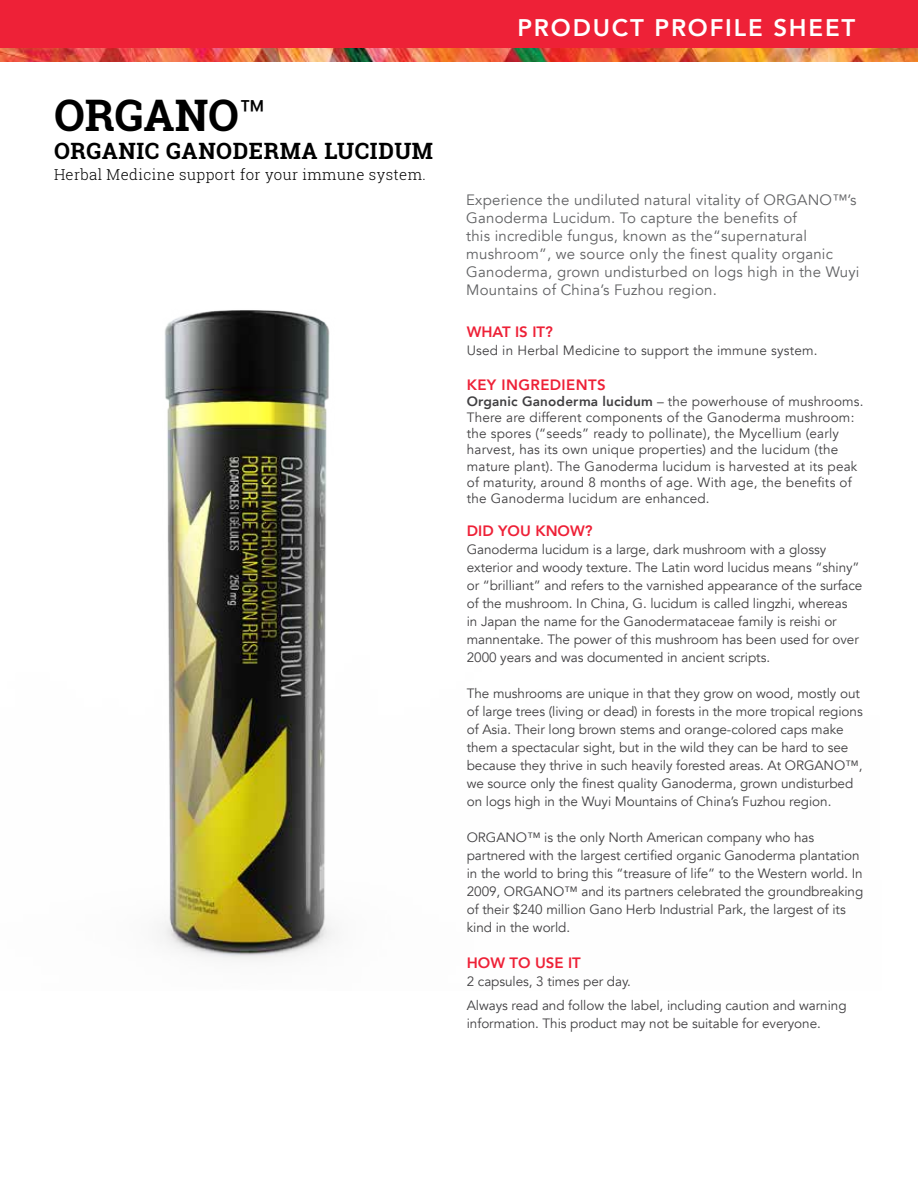
<style>
.page{position:relative;width:918px;height:1188px;background:#fff}
.page>*{position:absolute;margin:0;border:0;box-sizing:border-box;transform-origin:0 0}
.t1{font:700 43.5px "Roboto Slab";color:#000}
.t2{font:800 24px "Avenir";letter-spacing:.075em;color:#fff}
.t3{font:700 22.5px "Roboto Slab";letter-spacing:.025em;color:#000}
.t4{font:15px/18px "Avenir";letter-spacing:.015em;color:#616264}
.t5{font:300 15px "Roboto Slab";letter-spacing:.025em;color:#000}
.t6{font:800 15px "Avenir";color:#ee2137}
.t7{font:800 15px "Avenir";letter-spacing:.025em;color:#ee2137}
.t8{font:13.5px/18px "Avenir";letter-spacing:-.005em;color:#414042}
.t9{font:13.5px/16.2px "Avenir";letter-spacing:.015em;color:#414042}
.s1{font-weight:400}
.s2{font-weight:800}
</style>
<div class="page">
<div style="left:0;top:0;width:918px;height:59px;background:#ee2137"></div>
<img style="left:0;top:48px;width:918px;height:14px">
<img style="left:162px;top:310px;width:173px;height:650px">
<h1 class="t1" style="left:54px;top:85px;width:213px">ORGANO<span class="s1">™</span></h1>
<h3 class="t3" style="left:54px;top:135px;width:381px">ORGANIC GANODERMA LUCIDUM</h3>
<p class="t5" style="left:54px;top:164px;width:373px">Herbal Medicine support for your immune system.</p>
<h2 class="t2" style="left:518px;top:9px;width:339px">PRODUCT PROFILE SHEET</h2>
<p class="t4" style="left:466px;top:191px;width:395px">Experience the undiluted natural vitality of ORGANO™’s Ganoderma Lucidum. To capture the benefits of<br>this incredible fungus, known as the“supernatural mushroom”, we source only the finest quality organic Ganoderma, grown undisturbed on logs high in the Wuyi Mountains of China’s Fuzhou region.</p>
<p class="t6" style="left:467px;top:320px;width:88px">WHAT IS IT?</p>
<p class="t9" style="left:467px;top:343px;width:352px">Used in Herbal Medicine to support the immune system.</p>
<p class="t7" style="left:467px;top:373px;width:140px">KEY INGREDIENTS</p>
<p class="t9" style="left:467px;top:393px;width:398px"><span class="s2">Organic Ganoderma lucidum</span> – the powerhouse of mushrooms.<br>There are different components of the Ganoderma mushroom: the spores (“seeds” ready to pollinate), the Mycellium (early harvest, has its own unique properties) and the lucidum (the mature plant). The Ganoderma lucidum is harvested at its peak of maturity, around 8 months of age. With age, the benefits of the Ganoderma lucidum are enhanced.</p>
<p class="t6" style="left:467px;top:519px;width:127px">DID YOU KNOW?</p>
<p class="t8" style="left:467px;top:541px;width:397px">Ganoderma lucidum is a large, dark mushroom with a glossy exterior and woody texture. The Latin word lucidus means “shiny” or “brilliant” and refers to the varnished appearance of the surface of the mushroom. In China, G. lucidum is called lingzhi, whereas<br>in Japan the name for the Ganodermataceae family is reishi or mannentake. The power of this mushroom has been used for over 2000 years and was documented in ancient scripts.</p>
<p class="t8" style="left:467px;top:684px;width:397px">The mushrooms are unique in that they grow on wood, mostly out of large trees (living or dead) in forests in the more tropical regions of Asia. Their long brown stems and orange-colored caps make them a spectacular sight, but in the wild they can be hard to see because they thrive in such heavily forested areas. At ORGANO™, we source only the finest quality Ganoderma, grown undisturbed on logs high in the Wuyi Mountains of China’s Fuzhou region.</p>
<p class="t8" style="left:467px;top:828px;width:398px">ORGANO™ is the only North American company who has partnered with the largest certified organic Ganoderma plantation in the world to bring this “treasure of life” to the Western world. In 2009, ORGANO™ and its partners celebrated the groundbreaking of their $240 million Gano Herb Industrial Park, the largest of its kind in the world.</p>
<p class="t6" style="left:467px;top:951px;width:116px">HOW TO USE IT</p>
<p class="t8" style="left:467px;top:970px;width:381px;line-height:24px">2 capsules, 3 times per day.<br>Always read and follow the label, including caution and warning</p>
<p class="t8" style="left:467px;top:1015px;width:356px">information. This product may not be suitable for everyone.</p>
</div>
